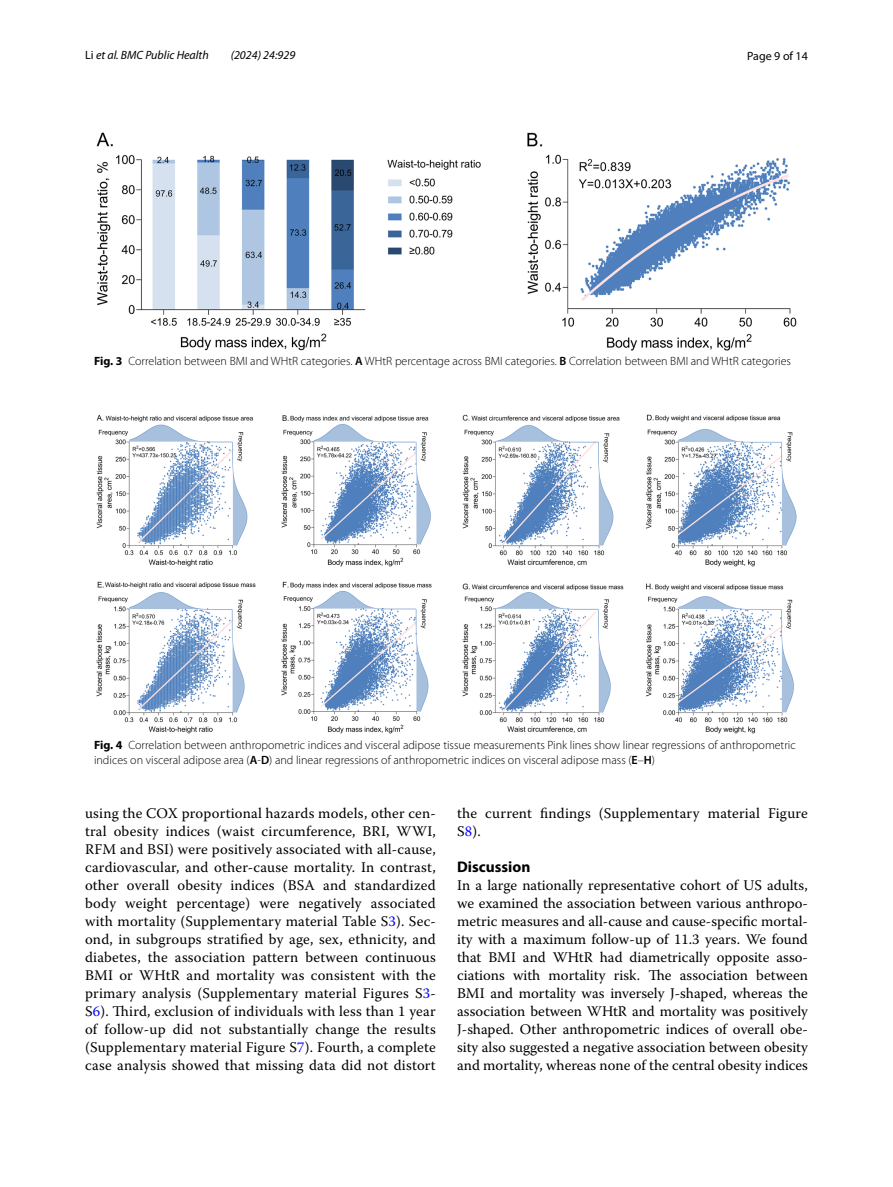
<style>
.page{position:relative;width:893px;height:1187px;background:#fff}
.page>*{position:absolute;margin:0;border:0;box-sizing:border-box;transform-origin:0 0}
.t1{font:700 15.45px "Myriad Pro";color:#000}
.t2{font:14.7px/18px "Warnock Pro";letter-spacing:.015em;color:#000;text-align:justify}
.t3{font:300 12px/15px "Myriad Pro";color:#000}
.t4{font:italic 12px "Myriad Pro";color:#000}
.t5{font:12px "Myriad Pro";color:#000}
.s1{font-style:normal}
.s2{font-weight:700}
.s3{font-weight:600}
.s4{color:#00f}
</style>
<div class="page">
<img style="left:96px;top:133px;width:701px;height:217px">
<img style="left:96px;top:414px;width:701px;height:319px">
<p class="t4" style="left:85px;top:48px;width:125px"><span class="s1">Li</span> et al. BMC Public Health</p>
<p class="t4" style="left:231px;top:48px;width:66px">(2024) 24:929</p>
<p class="t5" style="left:747px;top:48px;width:62px">Page 9 of 14</p>
<p class="t3" style="left:94px;top:354px;width:699px"><span class="s2">Fig. 3</span> Correlation between BMI and WHtR categories. <span class="s3">A</span> WHtR percentage across BMI categories. <span class="s3">B</span> Correlation between BMI and WHtR categories</p>
<p class="t3" style="left:94px;top:737px;width:703px"><span class="s2">Fig. 4</span> Correlation between anthropometric indices and visceral adipose tissue measurements Pink lines show linear regressions of anthropometric indices on visceral adipose area (<span class="s3">A</span>-<span class="s3">D</span>) and linear regressions of anthropometric indices on visceral adipose mass (<span class="s3">E</span>–<span class="s3">H</span>)</p>
<p class="t2" style="left:85px;top:804px;width:352px">using the COX proportional hazards models, other cen&shy;tral obesity indices (waist circumference, BRI, WWI, RFM and BSI) were positively associated with all-cause, cardiovascular, and other-cause mortality. In contrast, other overall obesity indices (BSA and standardized body weight percentage) were negatively associated with mortality (Supplementary material Table S<span class="s4">3</span>). Sec&shy;ond, in subgroups stratified by age, sex, ethnicity, and diabetes, the association pattern between continuous BMI or WHtR and mortality was consistent with the primary analysis (Supplementary material Figures S<span class="s4">3</span>- S<span class="s4">6</span>). Third, exclusion of individuals with less than 1 year of follow-up did not substantially change the results (Supplementary material Figure S<span class="s4">7</span>). Fourth, a complete case analysis showed that missing data did not distort</p>
<p class="t2" style="left:457px;top:804px;width:352px">the current findings (Supplementary material Figure<br>S<span class="s4">8</span>).</p>
<p class="t1" style="left:457px;top:856px;width:75px">Discussion</p>
<p class="t2" style="left:457px;top:876px;width:352px">In a large nationally representative cohort of US adults, we examined the association between various anthropo&shy;metric measures and all-cause and cause-specific mortal&shy;ity with a maximum follow-up of 11.3 years. We found that BMI and WHtR had diametrically opposite asso&shy;ciations with mortality risk. The association between BMI and mortality was inversely J-shaped, whereas the association between WHtR and mortality was positively J-shaped. Other anthropometric indices of overall obe&shy;sity also suggested a negative association between obesity and mortality, whereas none of the central obesity indices</p>
</div>
